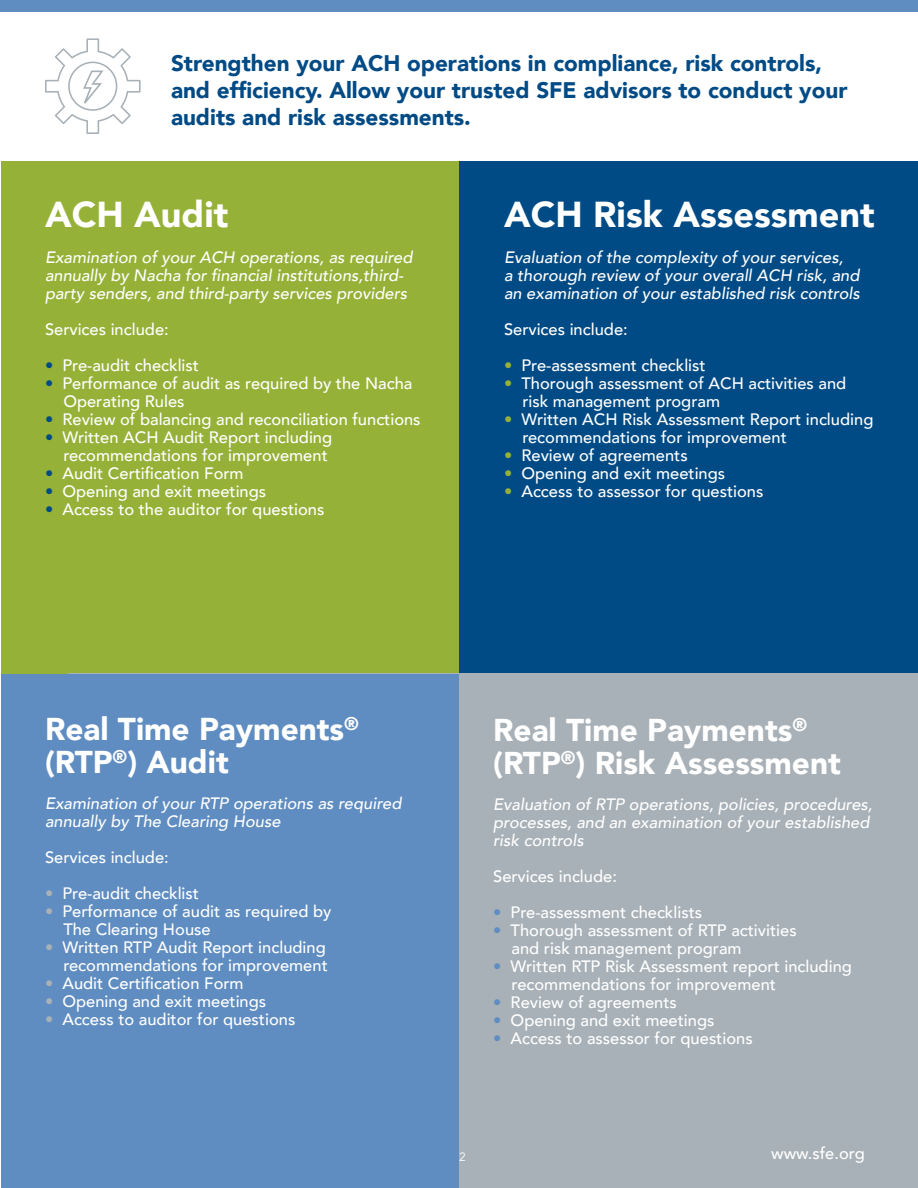
<style>
.page{position:relative;width:918px;height:1188px;background:#fff}
.page>*{position:absolute;margin:0;border:0;box-sizing:border-box;transform-origin:0 0}
.t1{font:900 36px "Avenir";color:#fff}
.t2{font:900 31.5px/33px "Avenir";color:#fff}
.t3{font:900 22.5px/27px "Avenir";color:#004a85}
.t4{font:500 16.5px/18px "Avenir";color:#fff}
.t5{font:italic 500 16.5px/18px "Avenir";color:#fff}
.t6{font:12px "Avenir";color:#fff}
.s1{color:#004a85}
.s2{color:#96b137}
.s3{color:#a8b1b7}
.s4{color:#5f8dc1}
</style>
<div class="page">
<div style="left:68px;top:161px;width:850px;height:514px;background:#004b85"></div>
<div style="left:1px;top:161px;width:458px;height:514px;background:#96b137"></div>
<div style="left:68px;top:673px;width:850px;height:515px;background:#a8b1b7"></div>
<div style="left:1px;top:674px;width:458px;height:514px;background:#5f8dc1"></div>
<div style="left:0;top:0;width:918px;height:11px;background:#5f8dc1"></div>
<svg style="left:45px;top:38px;width:96px;height:96px"></svg>
<h3 class="t3" style="left:171px;top:49px;width:678px">Strengthen your ACH operations in compliance, risk controls, and efficiency. Allow your trusted SFE advisors to conduct your audits and risk assessments.</h3>
<h1 class="t1" style="left:45px;top:183px;width:185px">ACH Audit</h1>
<p class="t5" style="left:45px;top:248px;width:369px">Examination of your ACH operations, as required annually by Nacha for financial institutions,third&shy;party senders, and third-party services providers</p>
<p class="t4" style="left:45px;top:319px;width:125px">Services include:</p>
<p class="t4" style="left:45px;top:355px;width:156px"><span class="s1">•</span> Pre-audit checklist</p>
<p class="t4" style="left:63px;top:373px;width:351px;text-indent:-18px"><span class="s1">•</span> Performance of audit as required by the Nacha<br>Operating Rules</p>
<p class="t4" style="left:45px;top:409px;width:377px"><span class="s1">•</span> Review of balancing and reconciliation functions</p>
<p class="t4" style="left:45px;top:427px;width:289px;text-align:right"><span class="s1">•</span> Written ACH Audit Report including recommendations for improvement</p>
<p class="t4" style="left:45px;top:463px;width:200px"><span class="s1">•</span> Audit Certification Form</p>
<p class="t4" style="left:45px;top:481px;width:223px"><span class="s1">•</span> Opening and exit meetings</p>
<p class="t4" style="left:45px;top:499px;width:281px"><span class="s1">•</span> Access to the auditor for questions</p>
<h1 class="t1" style="left:504px;top:183px;width:372px">ACH Risk Assessment</h1>
<p class="t5" style="left:504px;top:248px;width:357px">Evaluation of the complexity of your services,<br>a thorough review of your overall ACH risk, and an examination of your established risk controls</p>
<p class="t4" style="left:504px;top:319px;width:125px">Services include:</p>
<p class="t4" style="left:504px;top:355px;width:203px"><span class="s2">•</span> Pre-assessment checklist</p>
<p class="t4" style="left:522px;top:373px;width:325px;text-indent:-18px"><span class="s2">•</span> Thorough assessment of ACH activities and risk management program</p>
<p class="t4" style="left:522px;top:409px;width:353px;text-indent:-18px"><span class="s2">•</span> Written ACH Risk Assessment Report including recommendations for improvement</p>
<p class="t4" style="left:504px;top:445px;width:185px"><span class="s2">•</span> Review of agreements</p>
<p class="t4" style="left:504px;top:463px;width:223px"><span class="s2">•</span> Opening and exit meetings</p>
<p class="t4" style="left:504px;top:481px;width:261px"><span class="s2">•</span> Access to assessor for questions</p>
<h2 class="t2" style="left:45px;top:712px;width:315px">Real Time Payments<sup>® </sup>(RTP<sup>®</sup>) Audit</h2>
<p class="t5" style="left:45px;top:795px;width:358px">Examination of your RTP operations as required annually by The Clearing House</p>
<p class="t4" style="left:45px;top:847px;width:125px">Services include:</p>
<p class="t4" style="left:45px;top:883px;width:156px"><span class="s3">•</span> Pre-audit checklist</p>
<p class="t4" style="left:63px;top:901px;width:270px;text-indent:-18px"><span class="s3">•</span> Performance of audit as required by<br>The Clearing House</p>
<p class="t4" style="left:45px;top:937px;width:284px;text-align:right"><span class="s3">•</span> Written RTP Audit Report including recommendations for improvement</p>
<p class="t4" style="left:45px;top:973px;width:200px"><span class="s3">•</span> Audit Certification Form</p>
<p class="t4" style="left:45px;top:991px;width:223px"><span class="s3">•</span> Opening and exit meetings</p>
<p class="t4" style="left:45px;top:1009px;width:252px"><span class="s3">•</span> Access to auditor for questions</p>
<h2 class="t2" style="left:493px;top:713px;width:349px">Real Time Payments<sup>® </sup>(RTP<sup>®</sup>) Risk Assessment</h2>
<p class="t5" style="left:493px;top:796px;width:381px">Evaluation of RTP operations, policies, procedures, processes, and an examination of your established risk controls</p>
<p class="t4" style="left:493px;top:867px;width:125px">Services include:</p>
<p class="t4" style="left:493px;top:903px;width:211px"><span class="s4">•</span> Pre-assessment checklists</p>
<p class="t4" style="left:512px;top:921px;width:287px;text-indent:-18px"><span class="s4">•</span> Thorough assessment of RTP activities and risk management program</p>
<p class="t4" style="left:512px;top:957px;width:342px;text-indent:-18px"><span class="s4">•</span> Written RTP Risk Assessment report including recommendations for improvement</p>
<p class="t4" style="left:493px;top:993px;width:185px"><span class="s4">•</span> Review of agreements</p>
<p class="t4" style="left:493px;top:1011px;width:223px"><span class="s4">•</span> Opening and exit meetings</p>
<p class="t4" style="left:493px;top:1029px;width:261px"><span class="s4">•</span> Access to assessor for questions</p>
<p class="t6" style="left:459px;top:1149px;width:8px">2</p>
<p class="t4" style="left:771px;top:1144px;width:95px">www.sfe.org</p>
</div>
